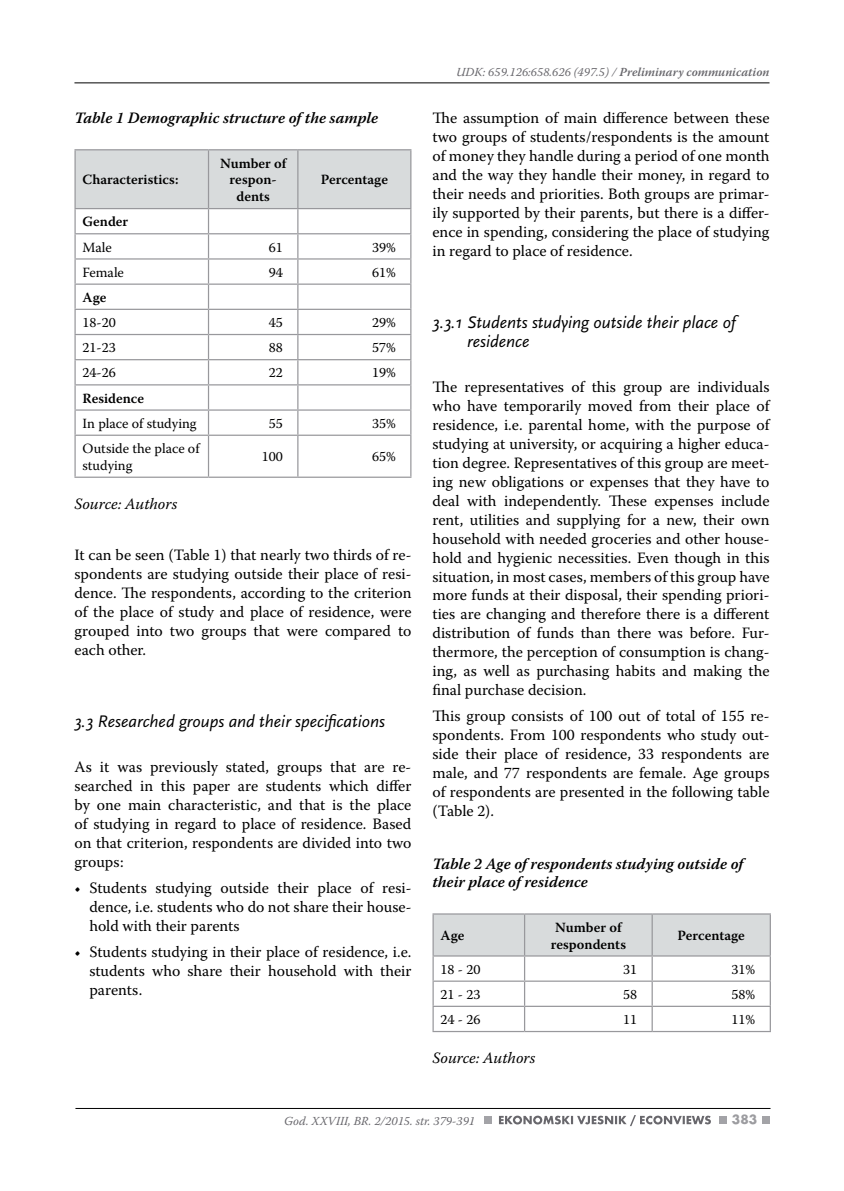
<style>
.page{position:relative;width:844px;height:1191px;background:#fff}
.page>*{position:absolute;margin:0;border:0;box-sizing:border-box;transform-origin:0 0}
.t1{font:italic 17.5px/19.2px "Scala Sans Pro";color:#000}
.t2{font:15.75px/18.9px "Warnock Pro";color:#000;text-align:justify}
.t3{font:italic 600 15.75px/18.9px "Warnock Pro";color:#000}
.t4{font:italic 15.75px "Warnock Pro";color:#000}
.t5{font:14px/16.8px "Warnock Pro";color:#000}
.t6{font:600 14px/16.8px "Warnock Pro";color:#000;text-align:center}
.t7{font:700 14px "Futura TOT";color:#9c9ca0}
.t8{font:italic 12.25px "Warnock Pro";color:#68676c}
.s1{font-weight:600}
</style>
<div class="page">
<hr style="left:74px;top:83px;width:695px;height:1px;background:#000">
<hr style="left:75px;top:1108px;width:695px;height:1px;background:#000">
<div style="left:483px;top:1115px;width:8px;height:8px;background:#a3a3a7"></div>
<div style="left:718px;top:1115px;width:8px;height:8px;background:#a3a3a7"></div>
<div style="left:761px;top:1115px;width:8px;height:8px;background:#a3a3a7"></div>
<svg style="left:499px;top:1115px;width:211px;height:11px"></svg>
<hr style="left:74px;top:208px;width:134px;height:1px;background:#98989c">
<hr style="left:74px;top:233px;width:134px;height:1px;background:#98989c">
<hr style="left:74px;top:258px;width:134px;height:1px;background:#98989c">
<hr style="left:74px;top:283px;width:134px;height:2px;background:#98989c">
<hr style="left:74px;top:309px;width:134px;height:1px;background:#98989c">
<hr style="left:74px;top:334px;width:134px;height:1px;background:#98989c">
<hr style="left:74px;top:359px;width:134px;height:1px;background:#98989c">
<hr style="left:74px;top:384px;width:134px;height:1px;background:#98989c">
<hr style="left:74px;top:409px;width:134px;height:2px;background:#98989c">
<hr style="left:74px;top:434px;width:134px;height:2px;background:#98989c">
<hr style="left:208px;top:434px;width:90px;height:2px;background:#98989c">
<hr style="left:208px;top:436px;width:1px;height:40px;background:#98989c">
<hr style="left:298px;top:434px;width:113px;height:2px;background:#98989c">
<hr style="left:297px;top:436px;width:1px;height:40px;background:#98989c">
<hr style="left:74px;top:149px;width:134px;height:1px;background:#98989c">
<hr style="left:74px;top:150px;width:2px;height:58px;background:#98989c">
<hr style="left:208px;top:149px;width:90px;height:1px;background:#98989c">
<hr style="left:298px;top:149px;width:113px;height:1px;background:#98989c">
<hr style="left:74px;top:209px;width:2px;height:24px;background:#98989c">
<hr style="left:74px;top:234px;width:2px;height:24px;background:#98989c">
<hr style="left:74px;top:259px;width:2px;height:24px;background:#98989c">
<hr style="left:74px;top:285px;width:2px;height:24px;background:#98989c">
<hr style="left:74px;top:310px;width:2px;height:24px;background:#98989c">
<hr style="left:74px;top:335px;width:2px;height:24px;background:#98989c">
<hr style="left:74px;top:360px;width:2px;height:24px;background:#98989c">
<hr style="left:74px;top:385px;width:2px;height:24px;background:#98989c">
<hr style="left:74px;top:411px;width:2px;height:23px;background:#98989c">
<svg style="left:75px;top:150px;width:336px;height:284px"></svg>
<hr style="left:74px;top:436px;width:2px;height:40px;background:#98989c">
<hr style="left:410px;top:436px;width:1px;height:40px;background:#98989c">
<hr style="left:74px;top:476px;width:134px;height:2px;background:#98989c">
<hr style="left:208px;top:476px;width:90px;height:2px;background:#98989c">
<hr style="left:298px;top:476px;width:113px;height:2px;background:#98989c">
<hr style="left:432px;top:913px;width:92px;height:1px;background:#98989c">
<hr style="left:524px;top:913px;width:128px;height:1px;background:#98989c">
<hr style="left:652px;top:913px;width:118px;height:1px;background:#98989c">
<svg style="left:432px;top:914px;width:338px;height:117px"></svg>
<hr style="left:432px;top:1031px;width:92px;height:1px;background:#98989c">
<hr style="left:524px;top:1031px;width:128px;height:1px;background:#98989c">
<hr style="left:652px;top:1031px;width:118px;height:1px;background:#98989c">
<p class="t3" style="left:74px;top:108px;width:305px">Table 1 Demographic structure of the sample</p>
<p class="t6" style="left:82px;top:171px;width:97px">Characteristics:</p>
<p class="t6" style="left:220px;top:154px;width:69px">Number of respon&shy;dents</p>
<p class="t6" style="left:320px;top:171px;width:69px">Percentage</p>
<p class="t6" style="left:82px;top:213px;width:47px">Gender</p>
<p class="t5" style="left:82px;top:238px;width:31px">Male</p>
<p class="t5" style="left:269px;top:238px;width:16px">61</p>
<p class="t5" style="left:372px;top:238px;width:25px">39%</p>
<p class="t5" style="left:82px;top:263px;width:43px">Female</p>
<p class="t5" style="left:269px;top:263px;width:16px">94</p>
<p class="t5" style="left:372px;top:263px;width:25px">61%</p>
<p class="t6" style="left:82px;top:289px;width:25px">Age</p>
<p class="t5" style="left:82px;top:314px;width:35px">18-20</p>
<p class="t5" style="left:269px;top:314px;width:16px">45</p>
<p class="t5" style="left:372px;top:314px;width:25px">29%</p>
<p class="t5" style="left:82px;top:339px;width:35px">21-23</p>
<p class="t5" style="left:269px;top:339px;width:16px">88</p>
<p class="t5" style="left:372px;top:339px;width:25px">57%</p>
<p class="t5" style="left:82px;top:364px;width:35px">24-26</p>
<p class="t5" style="left:269px;top:364px;width:16px">22</p>
<p class="t5" style="left:372px;top:364px;width:25px">19%</p>
<p class="t6" style="left:82px;top:389px;width:63px">Residence</p>
<p class="t5" style="left:82px;top:414px;width:116px">In place of studying</p>
<p class="t5" style="left:269px;top:414px;width:16px">55</p>
<p class="t5" style="left:372px;top:414px;width:25px">35%</p>
<p class="t5" style="left:82px;top:440px;width:118px">Outside the place of studying</p>
<p class="t5" style="left:262px;top:448px;width:23px">100</p>
<p class="t5" style="left:372px;top:448px;width:25px">65%</p>
<p class="t4" style="left:74px;top:494px;width:104px">Source: Authors</p>
<p class="t2" style="left:74px;top:545px;width:338px">It can be seen (Table 1) that nearly two thirds of re&shy;spondents are studying outside their place of resi&shy;dence. The respondents, according to the criterion of the place of study and place of residence, were grouped into two groups that were compared to each other.</p>
<p class="t1" style="left:74px;top:711px;width:312px">3.3 Researched groups and their specifications</p>
<p class="t2" style="left:74px;top:757px;width:338px">As it was previously stated, groups that are re&shy;searched in this paper are students which differ by one main characteristic, and that is the place of studying in regard to place of residence. Based on that criterion, respondents are divided into two groups:</p>
<p class="t2" style="left:89px;top:878px;width:323px;text-indent:-15px">• Students studying outside their place of resi&shy;dence, i.e. students who do not share their house&shy;hold with their parents</p>
<p class="t2" style="left:89px;top:942px;width:323px;text-indent:-15px">• Students studying in their place of residence, i.e. students who share their household with their parents.</p>
<p class="t8" style="left:456px;top:65px;width:314px">UDK: 659.126:658.626 (497.5) / <span class="s1">Preliminary communication</span></p>
<p class="t2" style="left:432px;top:108px;width:338px">The assumption of main difference between these two groups of students/respondents is the amount of money they handle during a period of one month and the way they handle their money, in regard to their needs and priorities. Both groups are primar&shy;ily supported by their parents, but there is a differ&shy;ence in spending, considering the place of studying in regard to place of residence.</p>
<p class="t1" style="left:467px;top:312px;width:270px;text-indent:-35px">3.3.1 Students studying outside their place of residence</p>
<p class="t2" style="left:432px;top:377px;width:338px">The representatives of this group are individuals who have temporarily moved from their place of residence, i.e. parental home, with the purpose of studying at university, or acquiring a higher educa&shy;tion degree. Representatives of this group are meet&shy;ing new obligations or expenses that they have to deal with independently. These expenses include rent, utilities and supplying for a new, their own household with needed groceries and other house&shy;hold and hygienic necessities. Even though in this situation, in most cases, members of this group have more funds at their disposal, their spending priori&shy;ties are changing and therefore there is a different distribution of funds than there was before. Fur&shy;thermore, the perception of consumption is chang&shy;ing, as well as purchasing habits and making the final purchase decision.</p>
<p class="t2" style="left:432px;top:706px;width:338px">This group consists of 100 out of total of 155 re&shy;spondents. From 100 respondents who study out&shy;side their place of residence, 33 respondents are male, and 77 respondents are female. Age groups of respondents are presented in the following table (Table 2).</p>
<p class="t3" style="left:432px;top:853px;width:312px">Table 2 Age of respondents studying outside of their place of residence</p>
<p class="t6" style="left:440px;top:927px;width:25px">Age</p>
<p class="t6" style="left:550px;top:918px;width:77px">Number of respondents</p>
<p class="t6" style="left:677px;top:927px;width:69px">Percentage</p>
<p class="t5" style="left:440px;top:960px;width:41px">18 - 20</p>
<p class="t5" style="left:623px;top:960px;width:16px">31</p>
<p class="t5" style="left:731px;top:960px;width:25px">31%</p>
<p class="t5" style="left:440px;top:985px;width:41px">21 - 23</p>
<p class="t5" style="left:623px;top:985px;width:16px">58</p>
<p class="t5" style="left:731px;top:985px;width:25px">58%</p>
<p class="t5" style="left:440px;top:1010px;width:41px">24 - 26</p>
<p class="t5" style="left:623px;top:1010px;width:16px">11</p>
<p class="t5" style="left:731px;top:1010px;width:25px">11%</p>
<p class="t4" style="left:432px;top:1048px;width:104px">Source: Authors</p>
<p class="t8" style="left:284px;top:1113px;width:192px">God. XXVIII, BR. 2/2015. str. 379-391</p>
<p class="t7" style="left:731px;top:1111px;width:27px">383</p>
</div>
